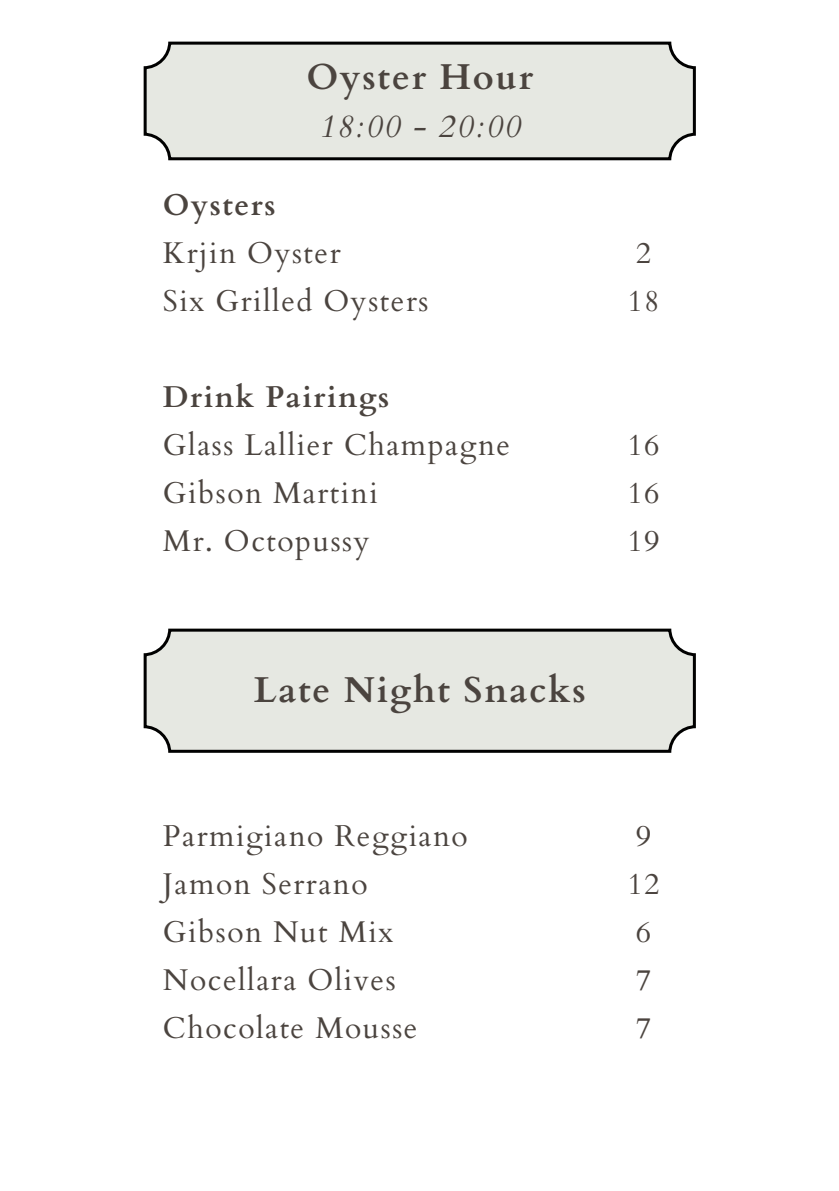
<style>
.page{position:relative;width:839px;height:1191px;background:#fff}
.page>*{position:absolute;margin:0;border:0;box-sizing:border-box;transform-origin:0 0}
.t1{font:700 36px "Cardo";letter-spacing:.05em;color:#4b443f}
.t2{font:italic 32px "Cardo";letter-spacing:.05em;color:#4b443f}
.t3{font:30px "Cardo";letter-spacing:.05em;color:#4b443f}
.t4{font:700 30px "Cardo";letter-spacing:.05em;color:#4b443f}
</style>
<div class="page">
<svg style="left:144px;top:42px;width:551px;height:118px;background:#dadcd7"></svg>
<svg style="left:144px;top:629px;width:551px;height:124px;background:#dadcd6"></svg>
<p class="t1" style="left:306px;top:53px;width:228px">Oyster Hour</p>
<p class="t2" style="left:319px;top:105px;width:203px">18:00 - 20:00</p>
<p class="t4" style="left:163px;top:185px;width:114px">Oysters</p>
<p class="t3" style="left:163px;top:233px;width:179px">Krjin Oyster</p>
<p class="t3" style="left:163px;top:281px;width:267px">Six Grilled Oysters</p>
<p class="t4" style="left:163px;top:377px;width:228px">Drink Pairings</p>
<p class="t3" style="left:163px;top:425px;width:349px">Glass Lallier Champagne</p>
<p class="t3" style="left:163px;top:473px;width:216px">Gibson Martini</p>
<p class="t3" style="left:163px;top:521px;width:208px">Mr. Octopussy</p>
<p class="t1" style="left:254px;top:666px;width:333px">Late Night Snacks</p>
<p class="t3" style="left:163px;top:816px;width:306px">Parmigiano Reggiano</p>
<p class="t3" style="left:163px;top:864px;width:206px">Jamon Serrano</p>
<p class="t3" style="left:163px;top:912px;width:232px">Gibson Nut Mix</p>
<p class="t3" style="left:163px;top:960px;width:234px">Nocellara Olives</p>
<p class="t3" style="left:163px;top:1008px;width:256px">Chocolate Mousse</p>
<p class="t3" style="left:635px;top:233px;width:17px">2</p>
<p class="t3" style="left:627px;top:281px;width:34px">18</p>
<p class="t3" style="left:627px;top:425px;width:34px">16</p>
<p class="t3" style="left:627px;top:473px;width:34px">16</p>
<p class="t3" style="left:627px;top:521px;width:34px">19</p>
<p class="t3" style="left:635px;top:816px;width:17px">9</p>
<p class="t3" style="left:627px;top:864px;width:34px">12</p>
<p class="t3" style="left:635px;top:912px;width:17px">6</p>
<p class="t3" style="left:635px;top:960px;width:17px">7</p>
<p class="t3" style="left:635px;top:1008px;width:17px">7</p>
</div>
